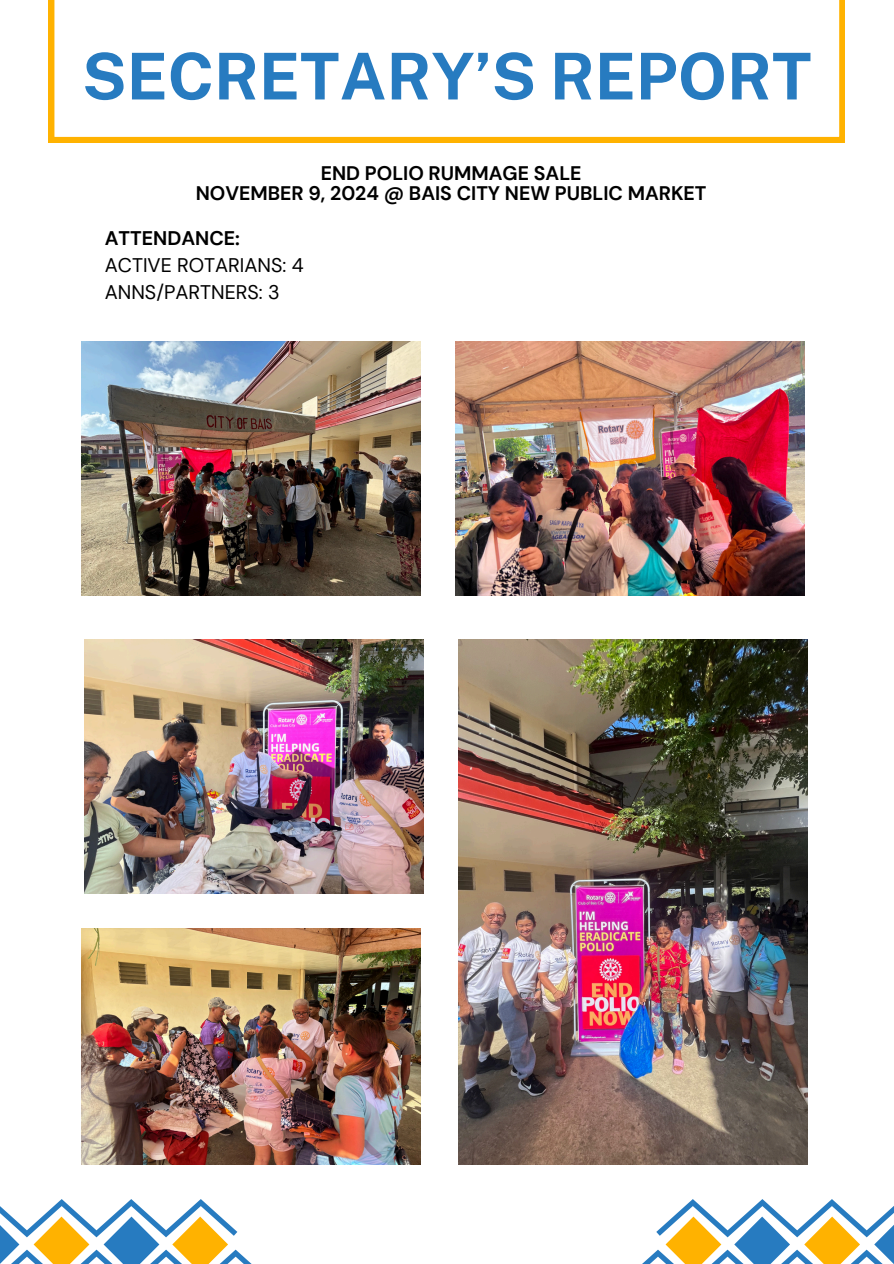
<style>
.page{position:relative;width:894px;height:1264px;background:#fff}
.page>*{position:absolute;margin:0;border:0;box-sizing:border-box;transform-origin:0 0}
.t1{font:700 64.5px "Public Sans";color:#277bc0}
.t2{font:700 19.65px/20.2px "DM Sans";color:#000;text-align:center}
.t3{font:19.65px "DM Sans";color:#000}
</style>
<div class="page">
<svg style="left:643px;top:1199px;width:250px;height:64px"></svg>
<svg style="left:0;top:1199px;width:251px;height:64px"></svg>
<svg style="left:49px;top:0;width:795px;height:142px"></svg>
<img style="left:82px;top:341px;width:338px;height:255px">
<img style="left:455px;top:341px;width:349px;height:255px">
<img style="left:84px;top:639px;width:339px;height:254px">
<img style="left:458px;top:639px;width:348px;height:525px">
<img style="left:82px;top:928px;width:338px;height:236px">
<h1 class="t1" style="left:82px;top:38px;width:731px">SECRETARY’S REPORT</h1>
<h2 class="t2" style="left:196px;top:163px;width:512px">END POLIO RUMMAGE SALE<br>NOVEMBER 9, 2024 @ BAIS CITY NEW PUBLIC MARKET</h2>
<p class="t2" style="left:105px;top:228px;width:137px">ATTENDANCE:</p>
<p class="t3" style="left:105px;top:252px;width:200px">ACTIVE ROTARIANS: 4</p>
<p class="t3" style="left:105px;top:279px;width:176px">ANNS/PARTNERS: 3</p>
</div>
